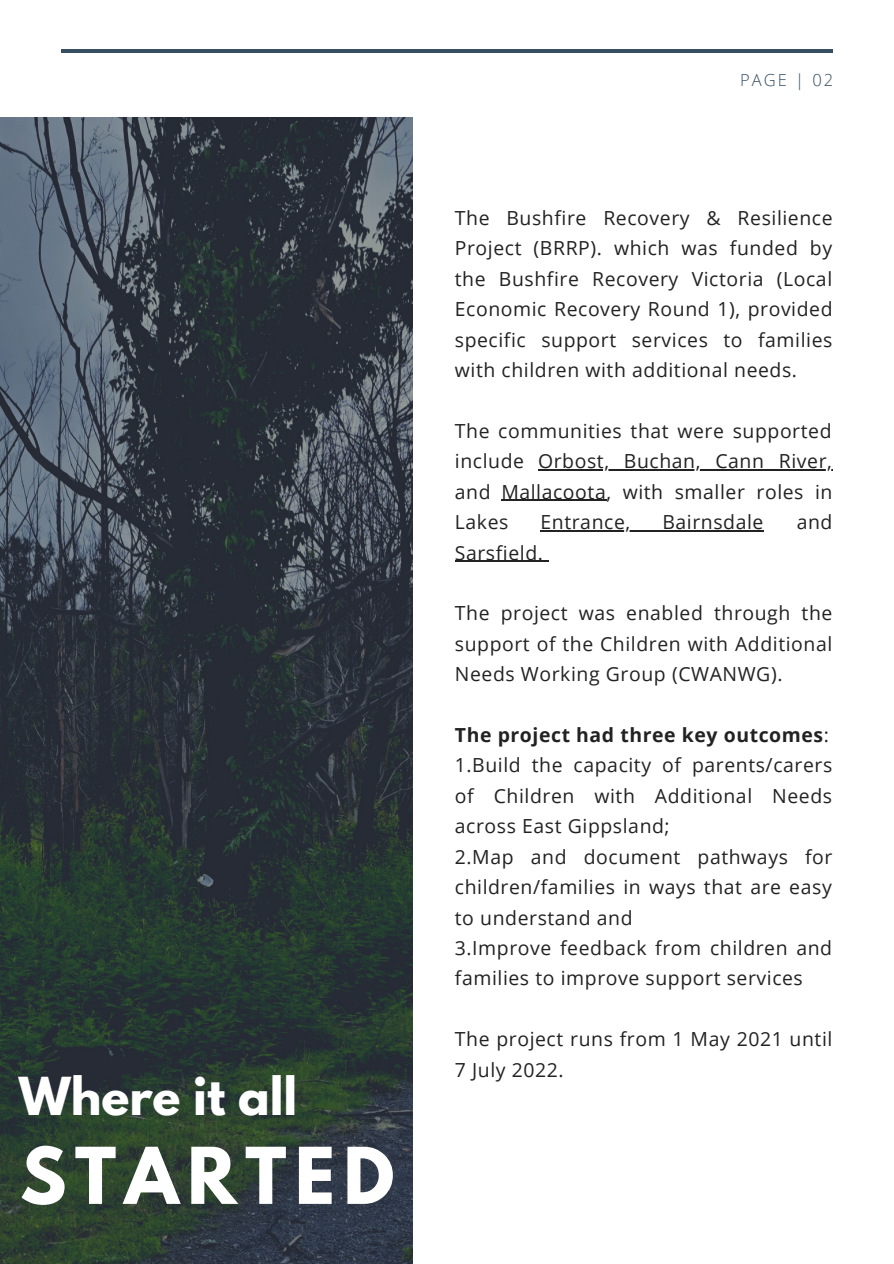
<style>
.page{position:relative;width:894px;height:1264px;background:#fff}
.page>*{position:absolute;margin:0;border:0;box-sizing:border-box;transform-origin:0 0}
.t1{font:700 69.3px "League Spartan";letter-spacing:.12em;color:#fff}
.t2{font:700 46.35px "League Spartan";color:#fff}
.t3{font:19.35px/30.5px "Open Sans";letter-spacing:.03em;color:#222;text-align:justify}
.t4{font:700 19.35px "Open Sans";letter-spacing:.03em;color:#222}
.t5{font:300 16.5px "Open Sans";letter-spacing:.12em;color:#364d62}
.s1{font-weight:400}
</style>
<div class="page">
<hr style="left:61px;top:49px;width:771px;height:4px;background:#364d62">
<img style="left:0;top:118px;width:412px;height:1145px">
<hr style="left:538px;top:469px;width:294px;height:1px;background:#222">
<hr style="left:501px;top:500px;width:105px;height:1px;background:#222">
<hr style="left:540px;top:530px;width:223px;height:1px;background:#222">
<hr style="left:455px;top:560px;width:88px;height:2px;background:#222">
<svg style="left:543px;top:560px;width:6px;height:2px"></svg>
<p class="t2" style="left:19px;top:1073px;width:280px">Where it all</p>
<p class="t1" style="left:20px;top:1141px;width:376px">STARTED</p>
<p class="t5" style="left:740px;top:69px;width:94px">PAGE | 02</p>
<p class="t3" style="left:455px;top:202px;width:379px">The Bushfire Recovery &amp; Resilience Project (BRRP). which was funded by the Bushfire Recovery Victoria (Local Economic Recovery Round 1), provided specific support services to families with children with additional needs.</p>
<p class="t3" style="left:455px;top:415px;width:379px">The communities that were supported include Orbost, Buchan, Cann River, and Mallacoota, with smaller roles in Lakes</p>
<p class="t3" style="left:540px;top:506px;width:91px">Entrance,</p>
<p class="t3" style="left:662px;top:506px;width:102px">Bairnsdale</p>
<p class="t3" style="left:796px;top:506px;width:37px">and</p>
<p class="t3" style="left:455px;top:537px;width:90px">Sarsfield.</p>
<p class="t3" style="left:455px;top:597px;width:379px">The project was enabled through the support of the Children with Additional Needs Working Group (CWANWG).</p>
<p class="t4" style="left:455px;top:721px;width:375px">The project had three key outcomes<span class="s1">:</span></p>
<p class="t3" style="left:455px;top:749px;width:379px">1.Build the capacity of parents/carers of Children with Additional Needs across East Gippsland;</p>
<p class="t3" style="left:455px;top:841px;width:379px">2.Map and document pathways for children/families in ways that are easy to understand and</p>
<p class="t3" style="left:455px;top:932px;width:378px">3.Improve feedback from children and families to improve support services</p>
<p class="t3" style="left:455px;top:1023px;width:379px">The project runs from 1 May 2021 until<br>7 July 2022.</p>
</div>
